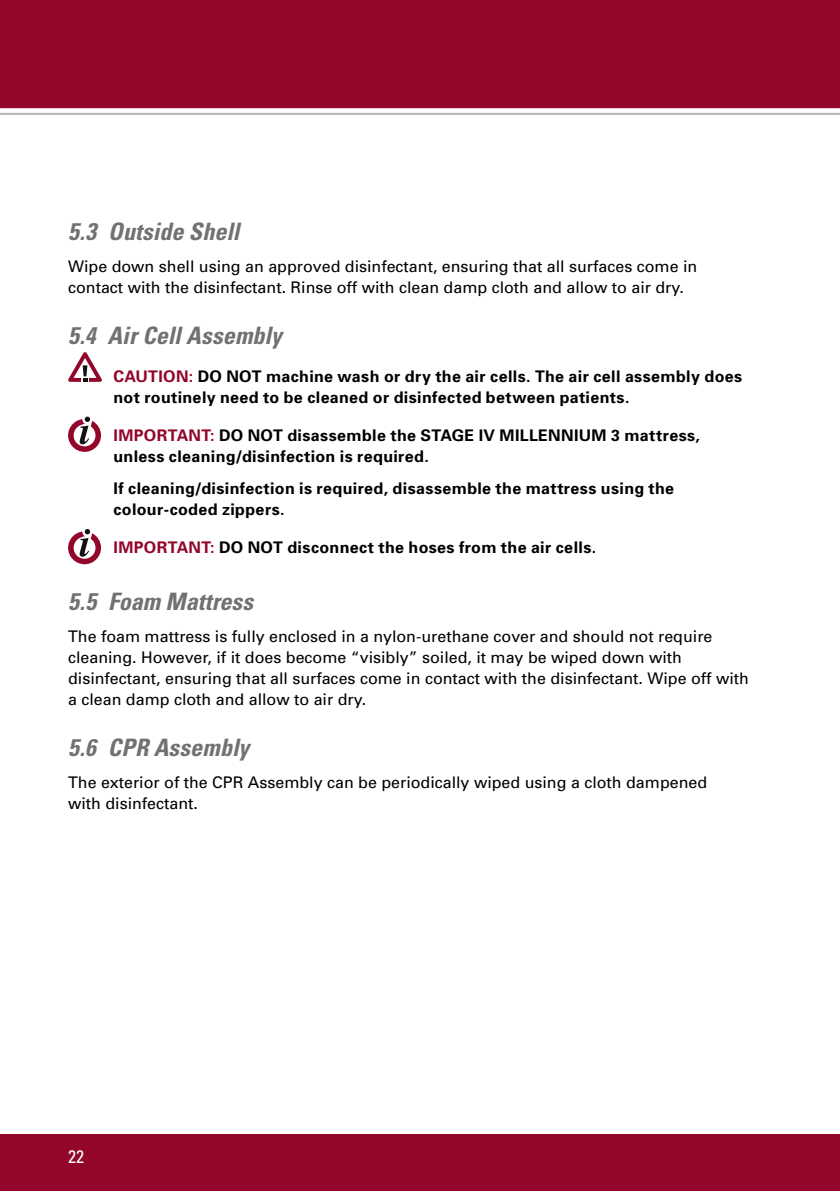
<style>
.page{position:relative;width:840px;height:1191px;background:#fff}
.page>*{position:absolute;margin:0;border:0;box-sizing:border-box;transform-origin:0 0}
.t1{font:italic 700 condensed 24px "Univers";letter-spacing:.005em;color:#707172}
.t2{font:condensed 18px "Univers";color:#fff}
.t3{font:16px/21px "Univers";color:#000}
.t4{font:700 16px/21px "Univers";letter-spacing:.025em;color:#000}
.s1{color:#92062a}
</style>
<div class="page">
<div style="left:0;top:1134px;width:839px;height:57px;background:#92062a"></div>
<div style="left:0;top:0;width:839px;height:115px;background:#92062a"></div>
<svg style="left:68px;top:352px;width:34px;height:30px"></svg>
<svg style="left:68px;top:416px;width:33px;height:36px"></svg>
<svg style="left:68px;top:529px;width:33px;height:35px"></svg>
<h1 class="t1" style="left:68px;top:216px;width:173px">5.3 Outside Shell</h1>
<p class="t3" style="left:68px;top:256px;width:630px">Wipe down shell using an approved disinfectant, ensuring that all surfaces come in contact with the disinfectant. Rinse off with clean damp cloth and allow to air dry.</p>
<h1 class="t1" style="left:68px;top:320px;width:215px">5.4 Air Cell Assembly</h1>
<p class="t4" style="left:113px;top:365px;width:629px"><span class="s1">CAUTION:</span> DO NOT machine wash or dry the air cells. The air cell assembly does not routinely need to be cleaned or disinfected between patients.</p>
<p class="t4" style="left:113px;top:424px;width:587px"><span class="s1">IMPORTANT:</span> DO NOT disassemble the STAGE IV MILLENNIUM 3 mattress, unless cleaning/disinfection is required.</p>
<p class="t4" style="left:113px;top:477px;width:562px">If cleaning/disinfection is required, disassemble the mattress using the colour-coded zippers.</p>
<p class="t4" style="left:113px;top:536px;width:484px"><span class="s1">IMPORTANT:</span> DO NOT disconnect the hoses from the air cells.</p>
<h1 class="t1" style="left:68px;top:586px;width:186px">5.5 Foam Mattress</h1>
<p class="t3" style="left:68px;top:625px;width:682px">The foam mattress is fully enclosed in a nylon-urethane cover and should not require cleaning. However, if it does become “visibly” soiled, it may be wiped down with disinfectant, ensuring that all surfaces come in contact with the disinfectant. Wipe off with a clean damp cloth and allow to air dry.</p>
<h1 class="t1" style="left:68px;top:732px;width:182px">5.6 CPR Assembly</h1>
<p class="t3" style="left:68px;top:771px;width:640px">The exterior of the CPR Assembly can be periodically wiped using a cloth dampened with disinfectant.</p>
<p class="t2" style="left:68px;top:1144px;width:17px">22</p>
</div>
